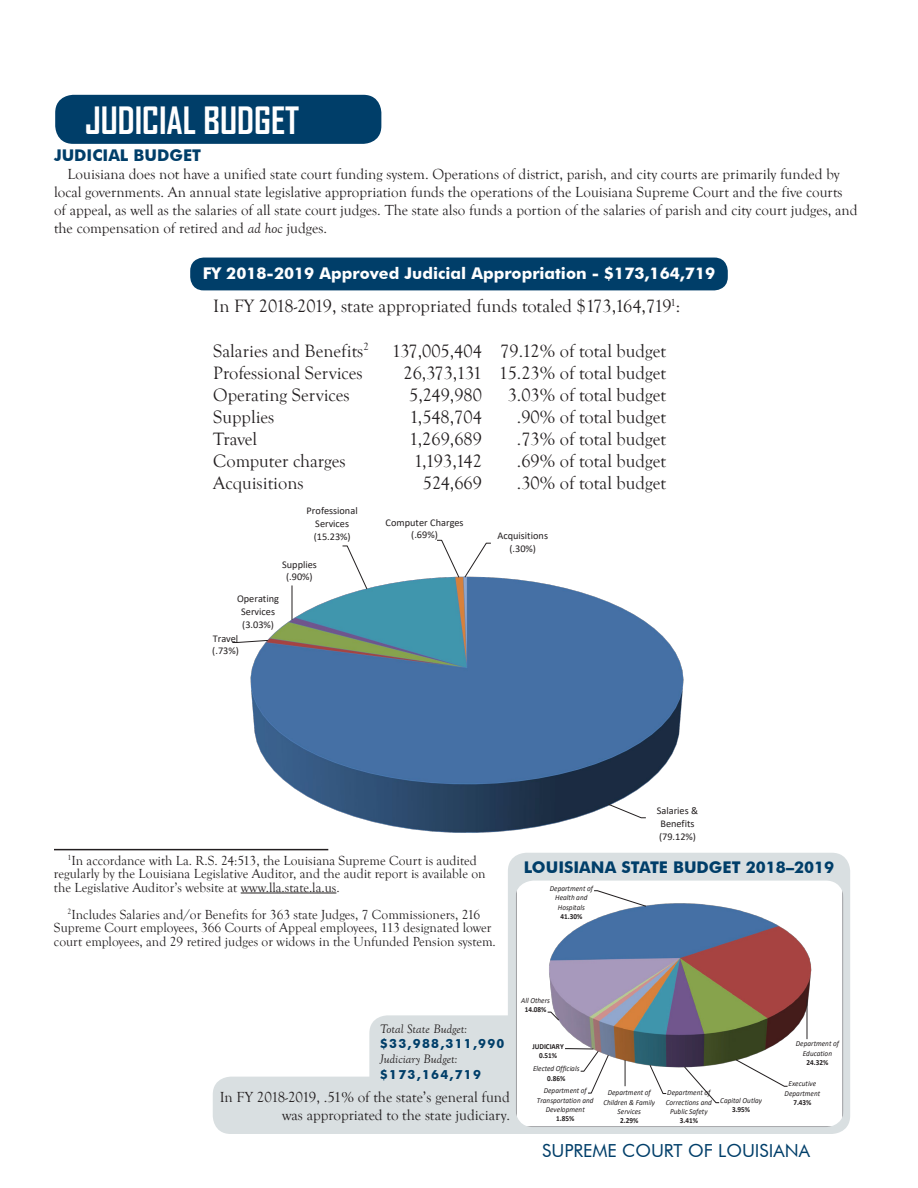
<style>
.page{position:relative;width:918px;height:1188px;background:#fff}
.page>*{position:absolute;margin:0;border:0;box-sizing:border-box;transform-origin:0 0}
.t1{font:700 36px "Agency FB";color:#fff}
._02_body_copy_1st_pa{font:18.45px/22px "Goudy Old Style T";color:#231f20}
.t2{font:18px "Futura BT";color:#003e69}
.t3{font:700 16.2px "Futura BT";color:#fff}
._02_body_copy_1st_pa-2{font:700 16.2px "Futura BT";color:#003e69}
._02_body_copy_1st_pa-3{font:15px/18px "Goudy Old Style T";color:#231f20;text-align:right}
._02_body_copy_1st_pa-4{font:13.5px/13.5px "Goudy Old Style T";color:#231f20}
._02_body_sub_head{font:italic 12.6px/15.1px "Goudy Old Style T";color:#231f20}
.t4{font:12.45px "Calibri";letter-spacing:.005em;color:#231f20}
.t5{font:10.35px/12.6px "Calibri";color:#231f20;text-align:center}
.t6{font:italic 7.65px/9.4px "Calibri";letter-spacing:.005em;color:#231f20;text-align:center;scale:.94 1}
.t7{font:700 7.65px/9.4px "Calibri";color:#231f20;text-align:center;scale:.94 1}
.s1{font-style:italic}
.s2{font-weight:700;font-style:normal}
.s3{font-family:"Futura BT";font-weight:700;font-style:normal;color:#003e69}
</style>
<div class="page">
<div style="left:213px;top:1077px;width:339px;height:57px;background:#d9dfe1;border-radius:18px"></div>
<div style="left:369px;top:1015px;width:163px;height:81px;background:#d9dfe1;border-radius:18px"></div>
<div style="left:55px;top:95px;width:326px;height:49px;background:#003e69;border-radius:18px"></div>
<div style="left:190px;top:258px;width:538px;height:32px;background:#003e69;border-radius:14px"></div>
<svg style="left:232px;top:539px;width:452px;height:294px"></svg>
<div style="left:508px;top:853px;width:342px;height:281px;background:#d9dfe1;border-radius:19px"></div>
<svg style="left:516px;top:881px;width:327px;height:246px;background:#c1bcc2"></svg>
<hr style="left:241px;top:893px;width:95px;height:1px;background:#231f20">
<hr style="left:54px;top:849px;width:274px;height:1px;background:#231f20">
<p class="t1" style="left:85px;top:98px;width:216px">JUDICIAL BUDGET</p>
<p class="_02_body_copy_1st_pa-2" style="left:54px;top:146px;width:149px">JUDICIAL BUDGET</p>
<p class="_02_body_copy_1st_pa-3" style="left:54px;top:166px;width:805px;text-align:left;text-indent:14px">Louisiana does not have a unified state court funding system. Operations of district, parish, and city courts are primarily funded by local governments. An annual state legislative appropriation funds the operations of the Louisiana Supreme Court and the five courts of appeal, as well as the salaries of all state court judges. The state also funds a portion of the salaries of parish and city court judges, and the compensation of retired and <span class="s1">ad hoc</span> judges.</p>
<p class="t3" style="left:203px;top:264px;width:514px">FY 2018-2019 Approved Judicial Appropriation - $173,164,719</p>
<p class="_02_body_copy_1st_pa" style="left:213px;top:296px;width:469px">In FY 2018-2019, state appropriated funds totaled $173,164,719<sup>1</sup>:</p>
<p class="_02_body_copy_1st_pa" style="left:213px;top:340px;width:454px">Salaries and Benefits<sup>2</sup> 137,005,404 79.12% of total budget<br>Professional Services</p>
<p class="_02_body_copy_1st_pa" style="left:403px;top:362px;width:264px">26,373,131 15.23% of total budget</p>
<p class="_02_body_copy_1st_pa" style="left:213px;top:384px;width:138px">Operating Services</p>
<p class="_02_body_copy_1st_pa" style="left:409px;top:384px;width:74px">5,249,980</p>
<p class="_02_body_copy_1st_pa" style="left:508px;top:384px;width:160px">3.03% of total budget</p>
<p class="_02_body_copy_1st_pa" style="left:213px;top:406px;width:63px">Supplies</p>
<p class="_02_body_copy_1st_pa" style="left:409px;top:406px;width:74px">1,548,704</p>
<p class="_02_body_copy_1st_pa" style="left:517px;top:406px;width:150px">.90% of total budget</p>
<p class="_02_body_copy_1st_pa" style="left:213px;top:428px;width:46px">Travel</p>
<p class="_02_body_copy_1st_pa" style="left:409px;top:428px;width:74px">1,269,689</p>
<p class="_02_body_copy_1st_pa" style="left:517px;top:428px;width:150px">.73% of total budget</p>
<p class="_02_body_copy_1st_pa" style="left:213px;top:450px;width:134px">Computer charges</p>
<p class="_02_body_copy_1st_pa" style="left:414px;top:450px;width:70px">1,193,142</p>
<p class="_02_body_copy_1st_pa" style="left:517px;top:450px;width:150px">.69% of total budget</p>
<p class="_02_body_copy_1st_pa" style="left:213px;top:472px;width:92px">Acquisitions</p>
<p class="_02_body_copy_1st_pa" style="left:423px;top:472px;width:61px">524,669</p>
<p class="_02_body_copy_1st_pa" style="left:517px;top:472px;width:150px">.30% of total budget</p>
<p class="t4" style="left:444px;top:425px;width:52px">5,249,980</p>
<p class="t4" style="left:530px;top:425px;width:52px">1,548,704</p>
<p class="t5" style="left:307px;top:504px;width:53px">Professional<br>Services (15.23%)</p>
<p class="t5" style="left:386px;top:516px;width:80px">Computer Charges (.69%)</p>
<p class="t5" style="left:282px;top:558px;width:36px">Supplies (.90%)</p>
<p class="t5" style="left:237px;top:592px;width:44px">Operating<br>Services (3.03%)</p>
<p class="t5" style="left:212px;top:632px;width:28px;text-align:left">Travel (.73%)</p>
<p class="t5" style="left:497px;top:529px;width:52px">Acquisitions (.30%)</p>
<p class="t5" style="left:657px;top:804px;width:43px;text-align:left">Salaries &amp;<br>Benefits (79.12%)</p>
<p class="_02_body_copy_1st_pa-4" style="left:54px;top:854px;width:433px;text-indent:14px"><sup>1</sup>In accordance with La. R.S. 24:513, the Louisiana Supreme Court is audited regularly by the Louisiana Legislative Auditor, and the audit report is available on the Legislative Auditor’s website at www.lla.state.la.us.</p>
<p class="_02_body_copy_1st_pa-4" style="left:54px;top:908px;width:443px;text-align:center"><sup>2</sup>Includes Salaries and/or Benefits for 363 state Judges, 7 Commissioners, 216<br>Supreme Court employees, 366 Courts of Appeal employees, 113 designated lower court employees, and 29 retired judges or widows in the Unfunded Pension system.</p>
<p class="_02_body_copy_1st_pa-2" style="left:524px;top:858px;width:312px">LOUISIANA STATE BUDGET 2018–2019</p>
<p class="t6" style="left:550px;top:883px;width:47px">Department of<br>Health and<br>Hospitals<br><span class="s2">41.30%</span></p>
<p class="_02_body_sub_head" style="left:380px;top:1022px;width:126px">Total State Budget: <span class="s3">$33,988,311,990<br></span>Judiciary Budget: <span class="s3">$173,164,719</span></p>
<p class="_02_body_copy_1st_pa-3" style="left:220px;top:1089px;width:292px">In FY 2018-2019, .51% of the state’s general fund was appropriated to the state judiciary.</p>
<p class="t6" style="left:521px;top:995px;width:32px">All Others<br><span class="s2">14.08%</span></p>
<p class="t7" style="left:532px;top:1041px;width:35px">JUDICIARY<br>0.51%</p>
<p class="t6" style="left:533px;top:1064px;width:51px">Elected Officials<br><span class="s2">0.86%</span></p>
<p class="t6" style="left:537px;top:1085px;width:62px">Department of<br>Transportation and<br>Development<br><span class="s2">1.85%</span></p>
<p class="t6" style="left:603px;top:1088px;width:57px">Department of<br>Children &amp; Family<br>Services<br><span class="s2">2.29%</span></p>
<p class="t6" style="left:666px;top:1088px;width:51px">Department of<br>Corrections and<br>Public Safety<br><span class="s2">3.41%</span></p>
<p class="t6" style="left:796px;top:1039px;width:47px">Department of<br>Education<br><span class="s2">24.32%</span></p>
<p class="t6" style="left:785px;top:1079px;width:39px">Executive<br>Department</p>
<p class="t6" style="left:720px;top:1095px;width:46px">Capital Outlay</p>
<p class="t7" style="left:793px;top:1098px;width:21px">7.43%</p>
<p class="t7" style="left:732px;top:1105px;width:21px">3.95%</p>
<p class="t2" style="left:542px;top:1140px;width:269px">SUPREME COURT OF LOUISIANA</p>
</div>
